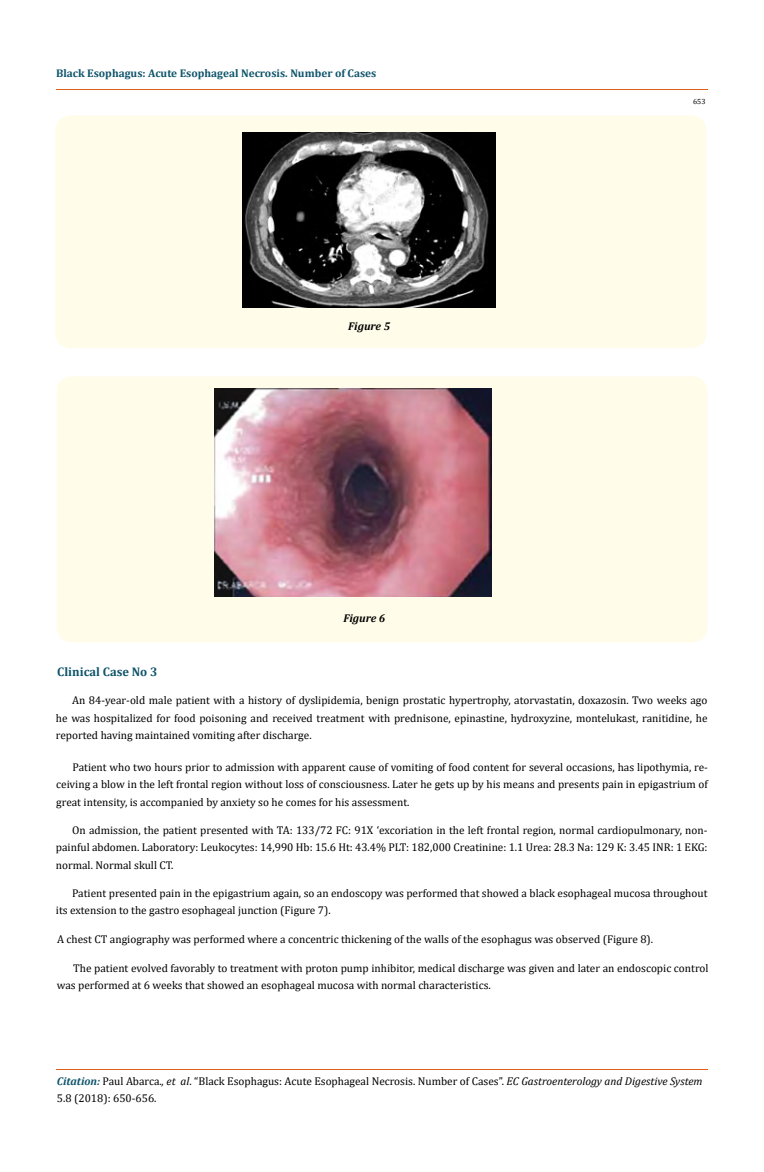
<style>
.page{position:relative;width:764px;height:1172px;background:#fff}
.page>*{position:absolute;margin:0;border:0;box-sizing:border-box;transform-origin:0 0}
.t1{font:700 12.5px "Cambria";color:#0e546a}
.t2{font:11.25px/17.5px "Cambria";color:#000}
.t3{font:italic 700 11.25px "Cambria";color:#000}
.t4{font:700 11.12px "Cambria";color:#0e546a}
.t5{font:7.5px "Cambria";color:#000}
.s1{font-weight:700;font-style:italic;color:#0e546a}
.s2{font-style:italic}
</style>
<div class="page">
<hr style="left:56px;top:90px;width:652px;height:1px;background:#e05d1a">
<hr style="left:56px;top:1069px;width:652px;height:1px;background:#e05d1a">
<div style="left:55px;top:115px;width:651px;height:233px;background:#fffde9;border-radius:15px"></div>
<img style="left:243px;top:133px;width:252px;height:174px">
<div style="left:57px;top:376px;width:650px;height:266px;background:#fffde9;border-radius:15px"></div>
<img style="left:215px;top:388px;width:276px;height:209px">
<p class="t4" style="left:56px;top:65px;width:322px">Black Esophagus: Acute Esophageal Necrosis. Number of Cases</p>
<p class="t3" style="left:348px;top:318px;width:43px">Figure 5</p>
<p class="t1" style="left:57px;top:663px;width:102px">Clinical Case No 3</p>
<p class="t3" style="left:343px;top:610px;width:43px">Figure 6</p>
<p class="t5" style="left:693px;top:97px;width:14px">653</p>
<p class="t2" style="left:56px;top:691px;width:653px;text-align:justify;text-indent:16px">An 84-year-old male patient with a history of dyslipidemia, benign prostatic hypertrophy, atorvastatin, doxazosin. Two weeks ago he was hospitalized for food poisoning and received treatment with prednisone, epinastine, hydroxyzine, montelukast, ranitidine, he reported having maintained vomiting after discharge.</p>
<p class="t2" style="left:56px;top:757px;width:653px;text-align:justify;text-indent:16px">Patient who two hours prior to admission with apparent cause of vomiting of food content for several occasions, has lipothymia, re&shy;ceiving a blow in the left frontal region without loss of consciousness. Later he gets up by his means and presents pain in epigastrium of great intensity, is accompanied by anxiety so he comes for his assessment.</p>
<p class="t2" style="left:56px;top:821px;width:653px;text-align:justify;text-indent:16px">On admission, the patient presented with TA: 133/72 FC: 91X ‘excoriation in the left frontal region, normal cardiopulmonary, non&shy;painful abdomen. Laboratory: Leukocytes: 14,990 Hb: 15.6 Ht: 43.4% PLT: 182,000 Creatinine: 1.1 Urea: 28.3 Na: 129 K: 3.45 INR: 1 EKG: normal. Normal skull CT.</p>
<p class="t2" style="left:56px;top:884px;width:653px;text-indent:16px">Patient presented pain in the epigastrium again, so an endoscopy was performed that showed a black esophageal mucosa throughout its extension to the gastro esophageal junction (Figure 7).</p>
<p class="t2" style="left:57px;top:930px;width:597px">A chest CT angiography was performed where a concentric thickening of the walls of the esophagus was observed (Figure 8).</p>
<p class="t2" style="left:57px;top:958px;width:653px;text-indent:16px">The patient evolved favorably to treatment with proton pump inhibitor, medical discharge was given and later an endoscopic control was performed at 6 weeks that showed an esophageal mucosa with normal characteristics.</p>
<p class="t2" style="left:57px;top:1071px;width:647px"><span class="s1">Citation:</span> Paul Abarca.<span class="s2">, et al</span>. “Black Esophagus: Acute Esophageal Necrosis. Number of Cases”. <span class="s2">EC Gastroenterology and Digestive System<br></span>5.8 (2018): 650-656.</p>
</div>
